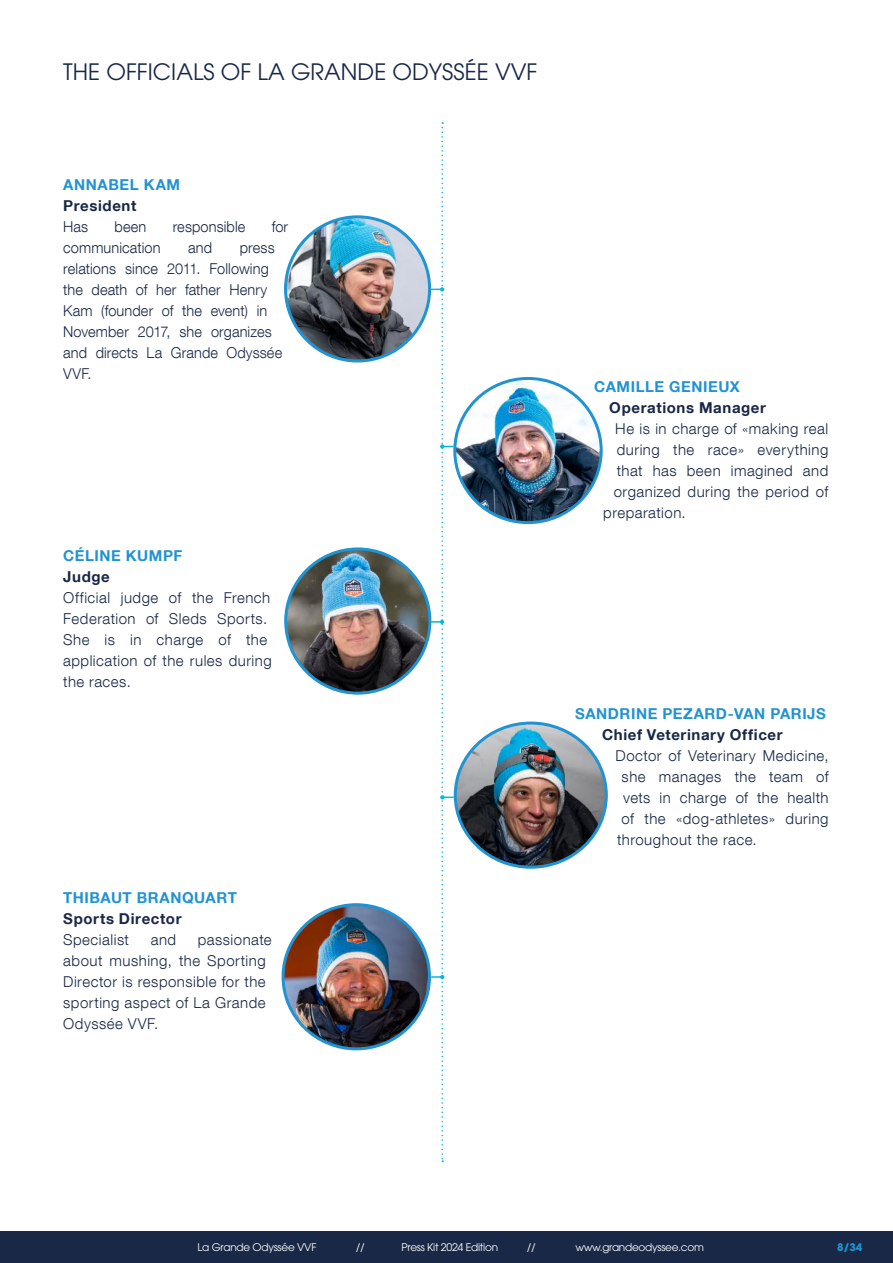
<style>
.page{position:relative;width:893px;height:1263px;background:#fff}
.page>*{position:absolute;margin:0;border:0;box-sizing:border-box;transform-origin:0 0}
.t1{font:22.5px "ITC Avant Garde Pro";color:#192846}
.t2{font:300 15px/21px "Helvetica Neue LT Com";letter-spacing:.03em;color:#192846}
.t3{font:300 15px/21px "Helvetica Neue LT Com";letter-spacing:.005em;color:#192846}
.t4{font:700 15px "Helvetica Neue LT Com";letter-spacing:.04em;color:#2193d1}
.t5{font:700 15px "Helvetica Neue LT Com";letter-spacing:.04em;color:#192846}
.t6{font:300 15px "Helvetica Neue LT Com";letter-spacing:.01em;color:#192846}
.t7{font:10.5px "ITC Avant Garde Pro";letter-spacing:-.025em;color:#fff}
.t8{font:700 10.5px "ITC Avant Garde Pro";color:#2193d1}
</style>
<div class="page">
<div style="left:0;top:1231px;width:893px;height:32px;background:#192846"></div>
<img style="left:286px;top:217px;width:144px;height:144px;border-radius:72px">
<div style="left:284px;top:215px;width:147px;height:147px;border:3px solid #2193d1;border-radius:50%"></div>
<img style="left:455px;top:378px;width:146px;height:145px">
<div style="left:453px;top:377px;width:150px;height:147px;border:3px solid #2193d1;border-radius:50%"></div>
<img style="left:286px;top:549px;width:144px;height:144px;border-radius:72px">
<div style="left:284px;top:547px;width:147px;height:148px;border:3px solid #2193d1;border-radius:50%"></div>
<img style="left:455px;top:725px;width:151px;height:142px">
<div style="left:454px;top:721px;width:154px;height:148px;border:3px solid #2193d1;border-radius:50%"></div>
<img style="left:283px;top:905px;width:146px;height:144px">
<div style="left:282px;top:903px;width:149px;height:147px;border:3px solid #2193d1;border-radius:50%"></div>
<svg style="left:431px;top:122px;width:23px;height:1040px"></svg>
<h1 class="t1" style="left:63px;top:58px;width:476px">THE OFFICIALS OF LA GRANDE ODYSSÉE VVF</h1>
<p class="t4" style="left:63px;top:175px;width:118px">ANNABEL KAM</p>
<p class="t5" style="left:63px;top:196px;width:75px">President</p>
<p class="t2" style="left:63px;top:216px;width:27px">Has</p>
<p class="t2" style="left:115px;top:216px;width:33px">been</p>
<p class="t6" style="left:173px;top:217px;width:74px">responsible</p>
<p class="t2" style="left:272px;top:216px;width:18px">for</p>
<p class="t6" style="left:63px;top:238px;width:99px">communication</p>
<p class="t2" style="left:188px;top:237px;width:25px">and</p>
<p class="t3" style="left:63px;top:237px;width:220px;text-indent:177px">press relations since 2011. Following the death of her father Henry<br>Kam (founder of the event) in<br>November 2017, she organizes and directs La Grande Odyssée<br>VVF.</p>
<p class="t4" style="left:63px;top:546px;width:121px">CÉLINE KUMPF</p>
<p class="t5" style="left:63px;top:567px;width:48px">Judge</p>
<p class="t2" style="left:63px;top:587px;width:210px">Official judge of the French<br>Federation of Sleds Sports.<br>She is in charge of the application of the rules during the races.</p>
<p class="t4" style="left:63px;top:888px;width:175px">THIBAUT BRANQUART</p>
<p class="t5" style="left:63px;top:909px;width:120px">Sports Director</p>
<p class="t2" style="left:63px;top:928px;width:67px">Specialist</p>
<p class="t2" style="left:151px;top:928px;width:27px">and</p>
<p class="t2" style="left:63px;top:928px;width:210px;text-indent:135px">passionate about mushing, the Sporting<br>Director is responsible for the sporting aspect of La Grande<br>Odyssée VVF.</p>
<p class="t4" style="left:594px;top:377px;width:147px">CAMILLE GENIEUX</p>
<p class="t5" style="left:609px;top:398px;width:158px">Operations Manager</p>
<p class="t2" style="left:615px;top:418px;width:214px">He is in charge of «making real</p>
<p class="t2" style="left:617px;top:439px;width:213px">during the race» everything</p>
<p class="t2" style="left:617px;top:460px;width:213px">that has been imagined and</p>
<p class="t2" style="left:614px;top:481px;width:216px">organized during the period of</p>
<p class="t2" style="left:603px;top:502px;width:84px">preparation.</p>
<p class="t4" style="left:575px;top:704px;width:252px">SANDRINE PEZARD-VAN PARIJS</p>
<p class="t5" style="left:602px;top:725px;width:182px">Chief Veterinary Officer</p>
<p class="t2" style="left:616px;top:744px;width:215px">Doctor of Veterinary Medicine,</p>
<p class="t2" style="left:622px;top:765px;width:208px">she manages the team of</p>
<p class="t2" style="left:623px;top:786px;width:207px">vets in charge of the health</p>
<p class="t2" style="left:622px;top:807px;width:209px">of the «dog-athletes» during</p>
<p class="t2" style="left:617px;top:828px;width:141px">throughout the race.</p>
<p class="t7" style="left:198px;top:1240px;width:120px">La Grande Odyssée VVF</p>
<p class="t7" style="left:356px;top:1240px;width:10px">//</p>
<p class="t7" style="left:402px;top:1240px;width:98px">Press Kit 2024 Edition</p>
<p class="t7" style="left:527px;top:1240px;width:10px">//</p>
<p class="t7" style="left:575px;top:1240px;width:130px">www.grandeodyssee.com</p>
<p class="t8" style="left:837px;top:1240px;width:26px">8/34</p>
</div>
